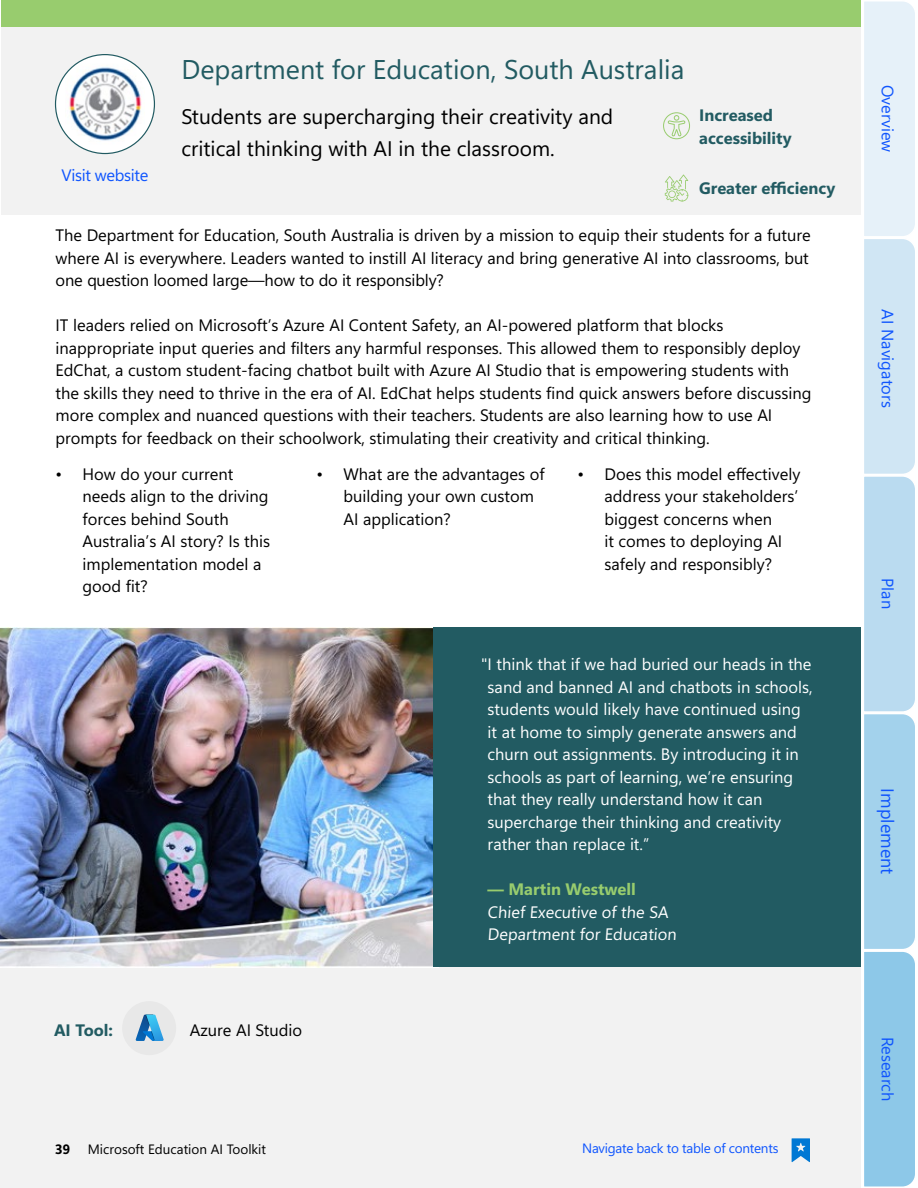
<style>
.page{position:relative;width:918px;height:1188px;background:#fff}
.page>*{position:absolute;margin:0;border:0;box-sizing:border-box;transform-origin:0 0}
.H4__18_font__22{font:27px "Segoe Sans a 8000";color:#225b62}
.H6__font_14{font:21px/31.5px "Segoe Sans a 8000";color:#000}
.t1{font:18px "Segoe Sans a 8000";color:#0f55fe}
.Paragraph_style__11_font__15{font:16.5px/22.5px "Segoe Sans a 8000";color:#000}
.t2{font:16.5px/22.5px "Segoe Sans a 8000";color:#fff}
.Paragraph_style__11_font__15-2{font:16.5px/22.5px "Segoe Sans a 8000 2 bc 0000";color:#225b62}
.t3{font:16.5px "Segoe Sans a 8000";color:#0f55fe}
.t4{font:16.5px "Segoe Sans a 8000";letter-spacing:-.02em;color:#0f55fe}
.t5{font:13.5px "Segoe Sans a 8000";letter-spacing:-.02em;color:#0f55fe}
.t6{font:13.5px "Segoe Sans a 8000";color:#000}
.t7{font:13.5px "Segoe Sans a 8000 2 bc 0000";color:#000}
.s1{font-family:"Segoe Sans a 8000 2 bc 0000";color:#98cc6e}
</style>
<div class="page">
<div style="left:0;top:967px;width:861px;height:221px;background:#f2f2f2"></div>
<div style="left:2px;top:0;width:859px;height:215px;background:#f2f2f2"></div>
<div style="left:56px;top:55px;width:98px;height:99px;background:#fff;border-radius:50%"></div>
<img style="left:65px;top:64px;width:80px;height:80px">
<div style="left:2px;top:0;width:859px;height:27px;background:#98cc6e"></div>
<img style="left:0;top:628px;width:434px;height:339px">
<div style="left:434px;top:628px;width:427px;height:339px;background:#225b62"></div>
<svg style="left:663px;top:112px;width:27px;height:27px"></svg>
<svg style="left:665px;top:175px;width:23px;height:27px"></svg>
<div style="left:122px;top:1001px;width:54px;height:54px;background:#e8e8e8;border-radius:50%"></div>
<svg style="left:136px;top:1015px;width:28px;height:26px"></svg>
<svg style="left:792px;top:1138px;width:18px;height:24px"></svg>
<svg style="left:864px;top:1px;width:51px;height:1186px;background:#bbdcf0"></svg>
<p class="H4__18_font__22" style="left:181px;top:51px;width:505px">Department for Education, South Australia</p>
<p class="H6__font_14" style="left:181px;top:101px;width:433px">Students are supercharging their creativity and critical thinking with AI in the classroom.</p>
<p class="Paragraph_style__11_font__15-2" style="left:699px;top:104px;width:94px">Increased accessibility</p>
<p class="Paragraph_style__11_font__15-2" style="left:699px;top:176px;width:138px">Greater efficiency</p>
<p class="Paragraph_style__11_font__15" style="left:56px;top:224px;width:757px">The Department for Education, South Australia is driven by a mission to equip their students for a future where AI is everywhere. Leaders wanted to instill AI literacy and bring generative AI into classrooms, but one question loomed large—how to do it responsibly?</p>
<p class="Paragraph_style__11_font__15" style="left:56px;top:314px;width:758px">IT leaders relied on Microsoft’s Azure AI Content Safety, an AI-powered platform that blocks inappropriate input queries and filters any harmful responses. This allowed them to responsibly deploy EdChat, a custom student-facing chatbot built with Azure AI Studio that is empowering students with the skills they need to thrive in the era of AI. EdChat helps students find quick answers before discussing more complex and nuanced questions with their teachers. Students are also learning how to use AI prompts for feedback on their schoolwork, stimulating their creativity and critical thinking.</p>
<p class="Paragraph_style__11_font__15" style="left:83px;top:462px;width:189px;text-indent:-27px">• How do your current needs align to the driving forces behind South<br>Australia’s AI story? Is this implementation model a good fit?</p>
<p class="Paragraph_style__11_font__15" style="left:344px;top:462px;width:203px;text-indent:-27px">• What are the advantages of building your own custom<br>AI application?</p>
<p class="Paragraph_style__11_font__15" style="left:605px;top:462px;width:197px;text-indent:-27px">• Does this model effectively address your stakeholders’ biggest concerns when<br>it comes to deploying AI safely and responsibly?</p>
<p class="t4" style="left:62px;top:164px;width:88px">Visit website</p>
<p class="Paragraph_style__11_font__15-2" style="left:54px;top:1018px;width:61px">AI Tool:</p>
<p class="Paragraph_style__11_font__15" style="left:190px;top:1018px;width:114px">Azure AI Studio</p>
<p class="t2" style="left:488px;top:653px;width:327px;text-indent:-6px">"I think that if we had buried our heads in the sand and banned AI and chatbots in schools, students would likely have continued using it at home to simply generate answers and churn out assignments. By introducing it in schools as part of learning, we’re ensuring that they really understand how it can supercharge their thinking and creativity rather than replace it.”</p>
<p class="t2" style="left:488px;top:878px;width:192px"><span class="s1">— Martin Westwell<br></span>Chief Executive of the SA<br>Department for Education</p>
<p class="t7" style="left:55px;top:1139px;width:17px">39</p>
<p class="t6" style="left:88px;top:1139px;width:180px">Microsoft Education AI Toolkit</p>
<p class="t5" style="left:582px;top:1139px;width:198px">Navigate back to table of contents</p>
<p class="t3" style="left:899px;top:85px;width:69px;rotate:90deg">Overview</p>
<p class="t3" style="left:899px;top:309px;width:100px;rotate:90deg">AI Navigators</p>
<p class="t3" style="left:899px;top:578px;width:32px;rotate:90deg">Plan</p>
<p class="t1" style="left:900px;top:788px;width:87px;rotate:90deg">Implement</p>
<p class="t3" style="left:899px;top:1037px;width:66px;rotate:90deg">Research</p>
</div>
